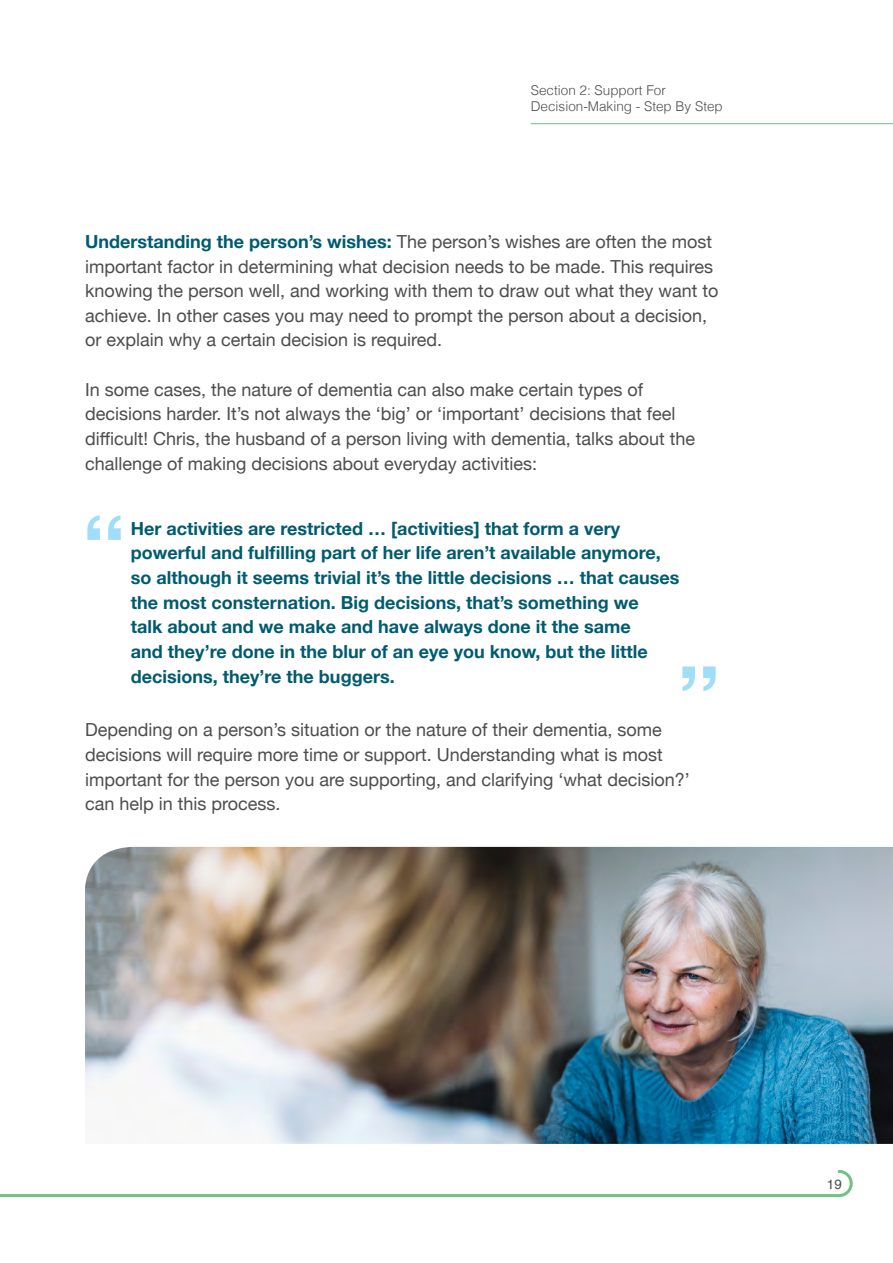
<style>
.page{position:relative;width:893px;height:1263px;background:#fff}
.page>*{position:absolute;margin:0;border:0;box-sizing:border-box;transform-origin:0 0}
.t1{font:700 90px "Helvetica";color:#9fddf9}
.t2{font:18px/24.6px "Helvetica Neue";color:#4d4d4f}
.t3{font:700 18px/24.6px "Helvetica Neue";color:#005b70}
.t4{font:300 13.5px/16.2px "Helvetica";color:#4d4d4f}
.t5{font:13.5px "Helvetica";color:#4d4d4f}
.s1{font-weight:700;color:#005b70}
</style>
<div class="page">
<svg style="left:0;top:1170px;width:853px;height:28px"></svg>
<hr style="left:531px;top:123px;width:362px;height:1px;background:#6fc282">
<img style="left:85px;top:847px;width:808px;height:297px">
<p class="t4" style="left:531px;top:81px;width:194px">Section 2: Support For<br>Decision-Making - Step By Step</p>
<p class="t2" style="left:85px;top:230px;width:635px"><span class="s1">Understanding the person’s wishes:</span> The person’s wishes are often the most important factor in determining what decision needs to be made. This requires knowing the person well, and working with them to draw out what they want to achieve. In other cases you may need to prompt the person about a decision, or explain why a certain decision is required.</p>
<p class="t2" style="left:85px;top:378px;width:612px">In some cases, the nature of dementia can also make certain types of decisions harder. It’s not always the ‘big’ or ‘important’ decisions that feel difficult! Chris, the husband of a person living with dementia, talks about the challenge of making decisions about everyday activities:</p>
<h1 class="t1" style="left:81px;top:476px;width:46px">“</h1>
<p class="t3" style="left:131px;top:517px;width:550px">Her activities are restricted … [activities] that form a very powerful and fulfilling part of her life aren’t available anymore, so although it seems trivial it’s the little decisions … that causes the most consternation. Big decisions, that’s something we<br>talk about and we make and have always done it the same<br>and they’re done in the blur of an eye you know, but the little decisions, they’re the buggers.</p>
<p class="t2" style="left:85px;top:719px;width:606px">Depending on a person’s situation or the nature of their dementia, some decisions will require more time or support. Understanding what is most important for the person you are supporting, and clarifying ‘what decision?’ can help in this process.</p>
<h1 class="t1" style="left:676px;top:627px;width:46px">”</h1>
<p class="t5" style="left:827px;top:1174px;width:17px">19</p>
</div>
